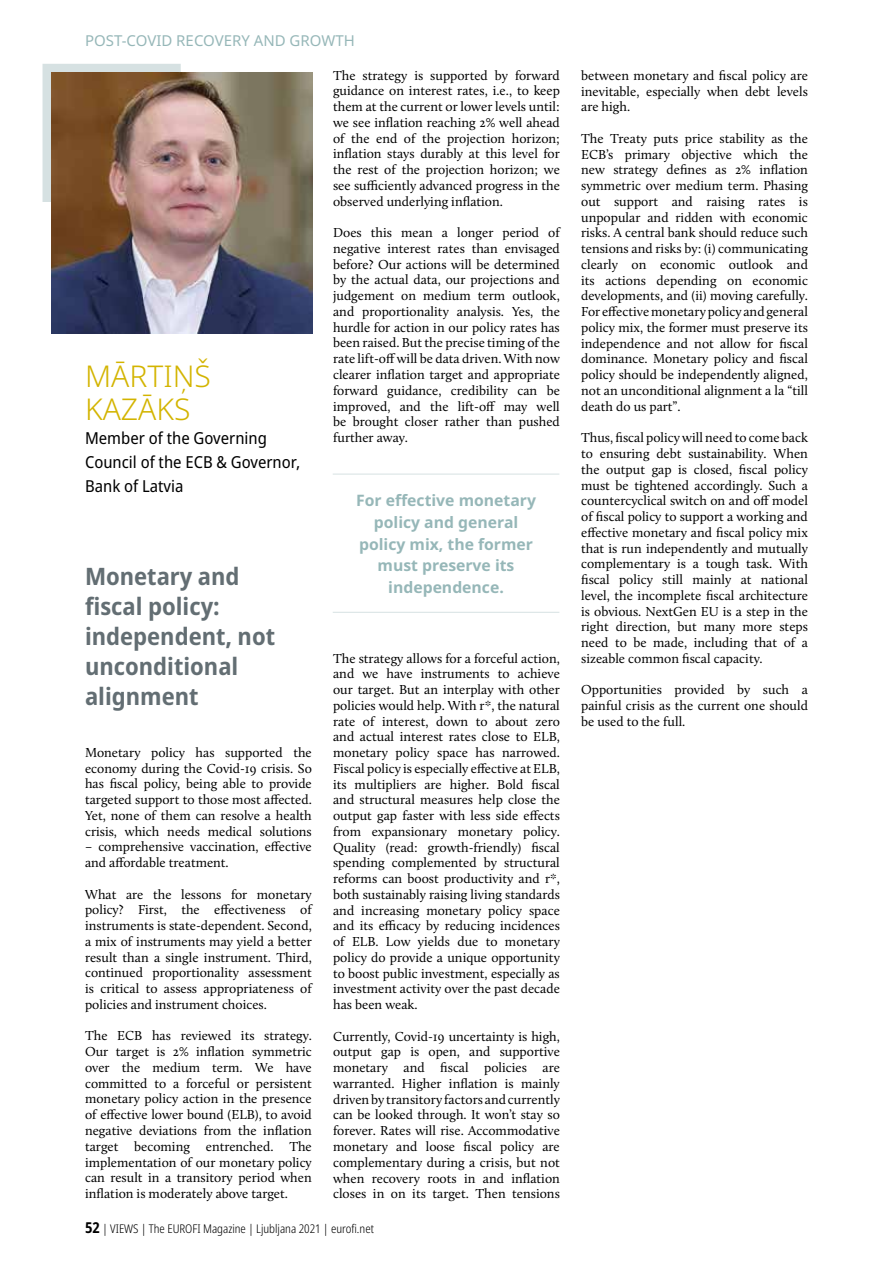
<style>
.page{position:relative;width:893px;height:1263px;background:#fff}
.page>*{position:absolute;margin:0;border:0;box-sizing:border-box;transform-origin:0 0}
.t1{font:300 30px/33px "Noto Sans";color:#d3b400}
.t2{font:700 semi-condensed 24px/30px "Noto Sans";color:#636e73}
.t3{font:semi-condensed 16.5px/24px "Noto Sans";color:#000}
.t4{font:700 15.75px/21.6px "Noto Sans";color:#96b7b8;text-align:center}
.t5{font:15px "Noto Sans";color:#96b7b8}
.t6{font:13.5px/15.8px "Calluna";color:#000;text-align:justify}
.t7{font:300 condensed 12px "Noto Sans";color:#000}
.s1{font-weight:700;font-size:15px}
</style>
<div class="page">
<div style="left:43px;top:64px;width:138px;height:138px;background:#d6e1e2"></div>
<img style="left:51px;top:72px;width:262px;height:262px">
<hr style="left:333px;top:474px;width:226px;height:1px;background:#d6e1e2">
<hr style="left:333px;top:612px;width:226px;height:1px;background:#d6e1e2">
<p class="t5" style="left:85px;top:30px;width:271px">POST-COVID RECOVERY AND GROWTH</p>
<h1 class="t1" style="left:85px;top:360px;width:127px">MĀRTIŅŠ<br>KAZĀKS</h1>
<p class="t3" style="left:85px;top:427px;width:217px">Member of the Governing<br>Council of the ECB &amp; Governor,<br>Bank of Latvia</p>
<h2 class="t2" style="left:85px;top:562px;width:192px">Monetary and fiscal policy: independent, not unconditional alignment</h2>
<p class="t6" style="left:85px;top:744px;width:228px">Monetary policy has supported the economy during the Covid-19 crisis. So has fiscal policy, being able to provide targeted support to those most affected.<br>Yet, none of them can resolve a health crisis, which needs medical solutions</p>
<p class="t6" style="left:85px;top:839px;width:228px">– comprehensive vaccination, effective and affordable treatment.</p>
<p class="t6" style="left:85px;top:886px;width:228px">What are the lessons for monetary policy? First, the effectiveness of instruments is state-dependent. Second, a mix of instruments may yield a better result than a single instrument. Third, continued proportionality assessment is critical to assess appropriateness of policies and instrument choices.</p>
<p class="t6" style="left:85px;top:1028px;width:228px">The ECB has reviewed its strategy.<br>Our target is 2% inflation symmetric over the medium term. We have committed to a forceful or persistent monetary policy action in the presence of effective lower bound (ELB), to avoid negative deviations from the inflation target becoming entrenched. The implementation of our monetary policy can result in a transitory period when inflation is moderately above target.</p>
<p class="t6" style="left:333px;top:67px;width:228px">The strategy is supported by forward guidance on interest rates, i.e., to keep them at the current or lower levels until: we see inflation reaching 2% well ahead of the end of the projection horizon; inflation stays durably at this level for the rest of the projection horizon; we see sufficiently advanced progress in the observed underlying inflation.</p>
<p class="t6" style="left:333px;top:225px;width:228px">Does this mean a longer period of negative interest rates than envisaged before? Our actions will be determined by the actual data, our projections and judgement on medium term outlook, and proportionality analysis. Yes, the hurdle for action in our policy rates has been raised. But the precise timing of the rate lift-off will be data driven. With now clearer inflation target and appropriate forward guidance, credibility can be improved, and the lift-off may well be brought closer rather than pushed further away.</p>
<p class="t4" style="left:356px;top:490px;width:181px">For effective monetary policy and general policy mix, the former must preserve its independence.</p>
<p class="t6" style="left:333px;top:650px;width:228px">The strategy allows for a forceful action, and we have instruments to achieve our target. But an interplay with other policies would help. With r*, the natural rate of interest, down to about zero and actual interest rates close to ELB, monetary policy space has narrowed.<br>Fiscal policy is especially effective at ELB, its multipliers are higher. Bold fiscal and structural measures help close the output gap faster with less side effects from expansionary monetary policy.<br>Quality (read: growth-friendly) fiscal spending complemented by structural reforms can boost productivity and r*, both sustainably raising living standards and increasing monetary policy space and its efficacy by reducing incidences of ELB. Low yields due to monetary policy do provide a unique opportunity to boost public investment, especially as investment activity over the past decade has been weak.</p>
<p class="t6" style="left:333px;top:1028px;width:228px">Currently, Covid-19 uncertainty is high, output gap is open, and supportive monetary and fiscal policies are warranted. Higher inflation is mainly driven by transitory factors and currently can be looked through. It won’t stay so forever. Rates will rise. Accommodative monetary and loose fiscal policy are complementary during a crisis, but not when recovery roots in and inflation closes in on its target. Then tensions</p>
<p class="t7" style="left:85px;top:1220px;width:290px"><span class="s1">52</span> | VIEWS | The EUROFI Magazine | Ljubljana 2021 | eurofi.net</p>
<p class="t6" style="left:581px;top:67px;width:228px">between monetary and fiscal policy are inevitable, especially when debt levels are high.</p>
<p class="t6" style="left:581px;top:130px;width:228px">The Treaty puts price stability as the ECB’s primary objective which the new strategy defines as 2% inflation symmetric over medium term. Phasing out support and raising rates is unpopular and ridden with economic risks. A central bank should reduce such tensions and risks by: (i) communicating clearly on economic outlook and its actions depending on economic developments, and (ii) moving carefully.<br>For effective monetary policy and general policy mix, the former must preserve its independence and not allow for fiscal dominance. Monetary policy and fiscal policy should be independently aligned, not an unconditional alignment a la “till death do us part”.</p>
<p class="t6" style="left:581px;top:430px;width:228px">Thus, fiscal policy will need to come back to ensuring debt sustainability. When the output gap is closed, fiscal policy must be tightened accordingly. Such a countercyclical switch on and off model of fiscal policy to support a working and effective monetary and fiscal policy mix that is run independently and mutually complementary is a tough task. With fiscal policy still mainly at national level, the incomplete fiscal architecture is obvious. NextGen EU is a step in the right direction, but many more steps need to be made, including that of a sizeable common fiscal capacity.</p>
<p class="t6" style="left:581px;top:682px;width:228px">Opportunities provided by such a painful crisis as the current one should be used to the full.</p>
</div>
